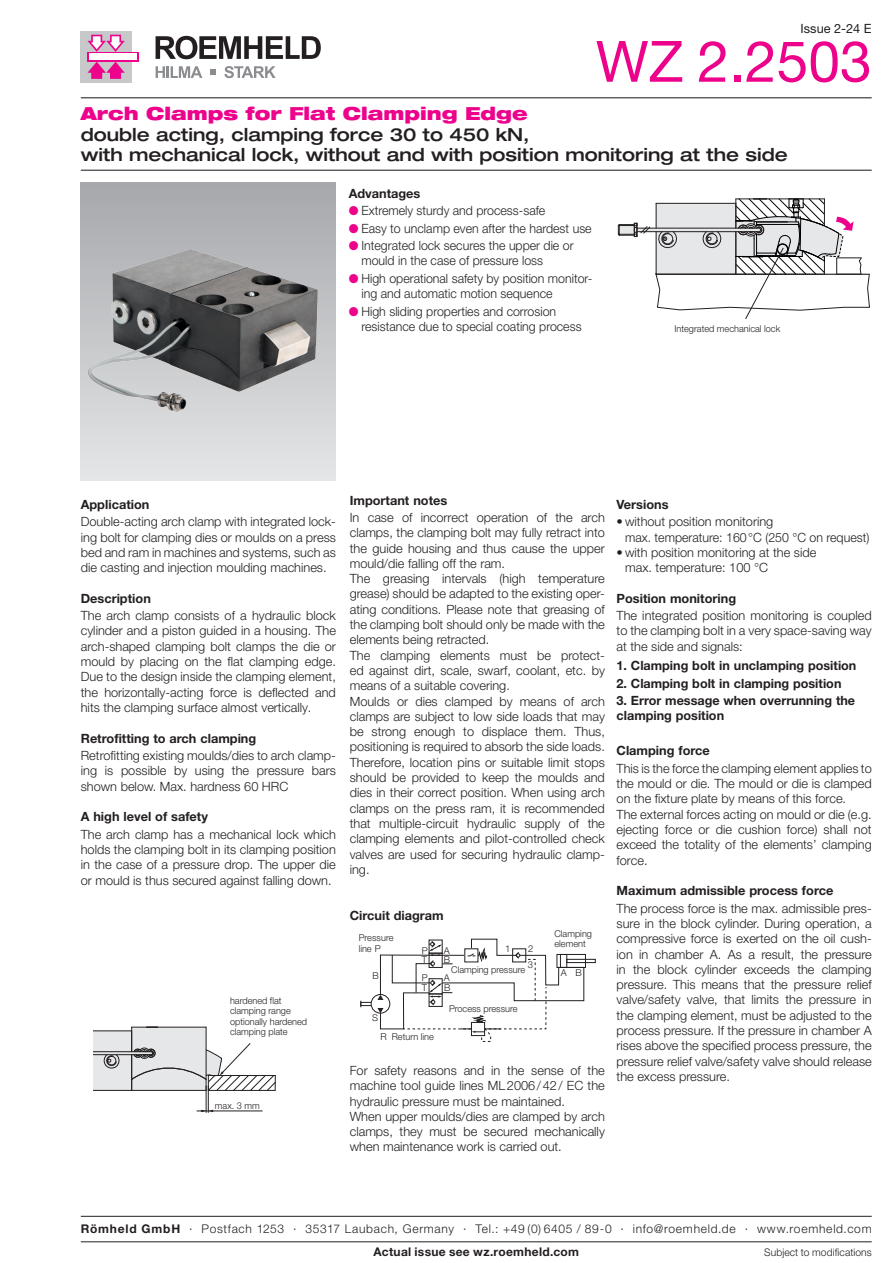
<style>
.page{position:relative;width:893px;height:1263px;background:#fff}
.page>*{position:absolute;margin:0;border:0;box-sizing:border-box;transform-origin:0 0}
.t1{font:57px "Helvetica Neue LT Pro";color:#ed028c}
.t2{font:500 expanded 18px/20.2px "Helvetica Neue LT Pro";color:#231f20}
.t3{font:900 expanded 18px "Helvetica Neue LT Pro";color:#ed028c}
.t4{font:300 12.75px/15.3px "Helvetica Neue LT Pro";color:#231f20}
.t5{font:700 12.75px/15.3px "Helvetica Neue LT Pro";color:#231f20}
.t6{font:12.75px "Helvetica Neue LT Pro";color:#231f20}
.t7{font:300 12px "Helvetica Neue LT Pro";letter-spacing:.06em;color:#231f20}
.t8{font:700 12px "Helvetica Neue LT Pro";letter-spacing:.025em;color:#231f20}
.t9{font:300 10.5px "Helvetica Neue LT Pro";letter-spacing:.01em;color:#231f20}
.t10{font:300 9.45px/10.5px "Helvetica Neue LT Pro";color:#231f20}
.s1{color:#ed028c}
.s2{font-weight:700}
</style>
<div class="page">
<hr style="left:81px;top:170px;width:791px;height:1px;background:#231f20">
<hr style="left:81px;top:97px;width:791px;height:1px;background:#231f20">
<svg style="left:81px;top:183px;width:255px;height:297px;background:#c7c8cb"></svg>
<div style="left:81px;top:31px;width:51px;height:52px;background:#c7c8ca"></div>
<svg style="left:87px;top:52px;width:52px;height:9px"></svg>
<div style="left:89px;top:54px;width:48px;height:6px;background:#fff"></div>
<svg style="left:87px;top:35px;width:38px;height:17px"></svg>
<svg style="left:87px;top:62px;width:38px;height:17px"></svg>
<svg style="left:156px;top:36px;width:165px;height:23px"></svg>
<svg style="left:156px;top:66px;width:46px;height:12px"></svg>
<svg style="left:224px;top:66px;width:52px;height:12px"></svg>
<svg style="left:210px;top:69px;width:6px;height:6px"></svg>
<div style="left:557px;top:954px;width:29px;height:14px;border:1px solid #231f20"></div>
<div style="left:567px;top:959px;width:28px;height:4px;border:1px solid #231f20"></div>
<div style="left:371px;top:994px;width:19px;height:19px;border:1px solid #231f20;border-radius:50%"></div>
<div style="left:361px;top:1002px;width:10px;height:4px;border:1px solid #231f20"></div>
<svg style="left:377px;top:939px;width:207px;height:103px"></svg>
<img style="left:83px;top:231px;width:253px;height:190px">
<svg style="left:617px;top:198px;width:253px;height:121px"></svg>
<hr style="left:81px;top:1241px;width:791px;height:1px;background:#231f20">
<hr style="left:81px;top:1216px;width:791px;height:1px;background:#231f20">
<svg style="left:93px;top:1027px;width:183px;height:85px"></svg>
<p class="t6" style="left:801px;top:20px;width:73px">Issue 2-24 E</p>
<h1 class="t1" style="left:596px;top:26px;width:277px">WZ 2.2503</h1>
<h2 class="t3" style="left:81px;top:102px;width:448px">Arch Clamps for Flat Clamping Edge</h2>
<h2 class="t2" style="left:81px;top:123px;width:708px">double acting, clamping force 30 to 450 kN,<br>with mechanical lock, without and with position monitoring at the side</h2>
<p class="t5" style="left:349px;top:185px;width:73px">Advantages</p>
<p class="t4" style="left:349px;top:203px;width:198px"><span class="s1">●</span> Extremely sturdy and process-safe</p>
<p class="t4" style="left:349px;top:220px;width:244px"><span class="s1">●</span> Easy to unclamp even after the hardest use</p>
<p class="t4" style="left:361px;top:238px;width:214px;text-indent:-13px"><span class="s1">●</span> Integrated lock secures the upper die or mould in the case of pressure loss</p>
<p class="t4" style="left:361px;top:270px;width:232px;text-indent:-13px"><span class="s1">●</span> High operational safety by position monitor&shy;ing and automatic motion sequence</p>
<p class="t4" style="left:361px;top:303px;width:222px;text-indent:-13px"><span class="s1">●</span> High sliding properties and corrosion resistance due to special coating process</p>
<p class="t10" style="left:674px;top:323px;width:107px">Integrated mechanical lock</p>
<p class="t5" style="left:81px;top:496px;width:70px">Application</p>
<p class="t4" style="left:81px;top:514px;width:257px;text-align:justify">Double-acting arch clamp with integrated lock&shy;ing bolt for clamping dies or moulds on a press bed and ram in machines and systems, such as die casting and injection moulding machines.</p>
<p class="t5" style="left:81px;top:590px;width:72px">Description</p>
<p class="t4" style="left:81px;top:608px;width:257px;text-align:justify">The arch clamp consists of a hydraulic block cylinder and a piston guided in a housing. The arch-shaped clamping bolt clamps the die or mould by placing on the flat clamping edge.<br>Due to the design inside the clamping element, the horizontally-acting force is deflected and hits the clamping surface almost vertically.</p>
<p class="t5" style="left:81px;top:730px;width:177px">Retrofitting to arch clamping</p>
<p class="t4" style="left:81px;top:747px;width:257px;text-align:justify">Retrofitting existing moulds/dies to arch clamp&shy;ing is possible by using the pressure bars shown below. Max. hardness 60 HRC</p>
<p class="t5" style="left:81px;top:809px;width:129px">A high level of safety</p>
<p class="t4" style="left:81px;top:826px;width:257px;text-align:justify">The arch clamp has a mechanical lock which holds the clamping bolt in its clamping position in the case of a pressure drop. The upper die or mould is thus secured against falling down.</p>
<p class="t10" style="left:230px;top:995px;width:79px">hardened flat clamping range optionally hardened clamping plate</p>
<p class="t10" style="left:215px;top:1100px;width:46px">max. 3 mm</p>
<p class="t5" style="left:350px;top:492px;width:99px">Important notes</p>
<p class="t4" style="left:350px;top:509px;width:257px">In case of incorrect operation of the arch clamps, the clamping bolt may fully retract into the guide housing and thus cause the upper mould/die falling off the ram.<br>The greasing intervals (high temperature grease) should be adapted to the existing oper&shy;ating conditions. Please note that greasing of the clamping bolt should only be made with the elements being retracted.<br>The clamping elements must be protect&shy;ed against dirt, scale, swarf, coolant, etc. by means of a suitable covering.<br>Moulds or dies clamped by means of arch clamps are subject to low side loads that may be strong enough to displace them. Thus, positioning is required to absorb the side loads.<br>Therefore, location pins or suitable limit stops should be provided to keep the moulds and dies in their correct position. When using arch clamps on the press ram, it is recommended that multiple-circuit hydraulic supply of the clamping elements and pilot-controlled check valves are used for securing hydraulic clamp&shy;ing.</p>
<p class="t5" style="left:350px;top:907px;width:96px">Circuit diagram</p>
<p class="t10" style="left:359px;top:932px;width:36px">Pressure</p>
<p class="t10" style="left:359px;top:943px;width:24px">line P</p>
<p class="t10" style="left:422px;top:945px;width:7px">P</p>
<p class="t10" style="left:505px;top:943px;width:7px">1</p>
<p class="t10" style="left:528px;top:940px;width:7px;line-height:16.2px">2<br>3</p>
<p class="t10" style="left:444px;top:945px;width:7px">A</p>
<p class="t10" style="left:422px;top:954px;width:7px">T</p>
<p class="t10" style="left:444px;top:954px;width:8px">B</p>
<p class="t10" style="left:451px;top:964px;width:75px">Clamping pressure</p>
<p class="t10" style="left:449px;top:1004px;width:70px">Process pressure</p>
<p class="t10" style="left:372px;top:970px;width:8px">B</p>
<p class="t10" style="left:444px;top:972px;width:7px">A</p>
<p class="t10" style="left:422px;top:972px;width:7px;line-height:10.1px">P<br>T</p>
<p class="t10" style="left:444px;top:982px;width:8px">B</p>
<p class="t10" style="left:372px;top:1012px;width:7px">S</p>
<p class="t10" style="left:392px;top:1031px;width:44px">Return line</p>
<p class="t10" style="left:380px;top:1031px;width:8px">R</p>
<p class="t10" style="left:554px;top:928px;width:39px">Clamping element</p>
<p class="t10" style="left:561px;top:967px;width:7px">A</p>
<p class="t10" style="left:576px;top:967px;width:8px">B</p>
<p class="t4" style="left:350px;top:1062px;width:257px">For safety reasons and in the sense of the machine tool guide lines ML2006/42/ EC the hydraulic pressure must be maintained.<br>When upper moulds/dies are clamped by arch clamps, they must be secured mechanically when maintenance work is carried out.</p>
<p class="t5" style="left:617px;top:496px;width:53px">Versions</p>
<p class="t4" style="left:625px;top:514px;width:246px;text-indent:-9px">• without position monitoring<br>max. temperature: 160°C (250 °C on request)</p>
<p class="t4" style="left:625px;top:544px;width:193px;text-indent:-9px">• with position monitoring at the side max. temperature: 100 °C</p>
<p class="t5" style="left:617px;top:590px;width:121px">Position monitoring</p>
<p class="t4" style="left:617px;top:608px;width:257px;text-align:justify">The integrated position monitoring is coupled to the clamping bolt in a very space-saving way at the side and signals:</p>
<p class="t5" style="left:617px;top:658px;width:241px">1. Clamping bolt in unclamping position</p>
<p class="t5" style="left:617px;top:675px;width:226px">2. Clamping bolt in clamping position</p>
<p class="t5" style="left:617px;top:693px;width:240px">3. Error message when overrunning the clamping position</p>
<p class="t5" style="left:617px;top:743px;width:95px">Clamping force</p>
<p class="t4" style="left:617px;top:760px;width:257px">This is the force the clamping element applies to the mould or die. The mould or die is clamped on the fixture plate by means of this force.<br>The external forces acting on mould or die (e.g. ejecting force or die cushion force) shall not exceed the totality of the elements’ clamping force.</p>
<p class="t5" style="left:617px;top:883px;width:218px">Maximum admissible process force</p>
<p class="t4" style="left:617px;top:900px;width:257px;text-align:justify">The process force is the max. admissible pres&shy;sure in the block cylinder. During operation, a compressive force is exerted on the oil cush&shy;ion in chamber A. As a result, the pressure in the block cylinder exceeds the clamping pressure. This means that the pressure relief valve/safety valve, that limits the pressure in the clamping element, must be adjusted to the process pressure. If the pressure in chamber A rises above the specified process pressure, the pressure relief valve/safety valve should release the excess pressure.</p>
<p class="t7" style="left:81px;top:1222px;width:792px"><span class="s2">Römheld GmbH</span> · Postfach 1253 · 35317 Laubach, Germany · Tel.: +49 (0) 6405 / 89-0 · info@roemheld.de · www.roemheld.com</p>
<p class="t8" style="left:373px;top:1244px;width:207px">Actual issue see wz.roemheld.com</p>
<p class="t9" style="left:764px;top:1245px;width:109px">Subject to modifications</p>
</div>
